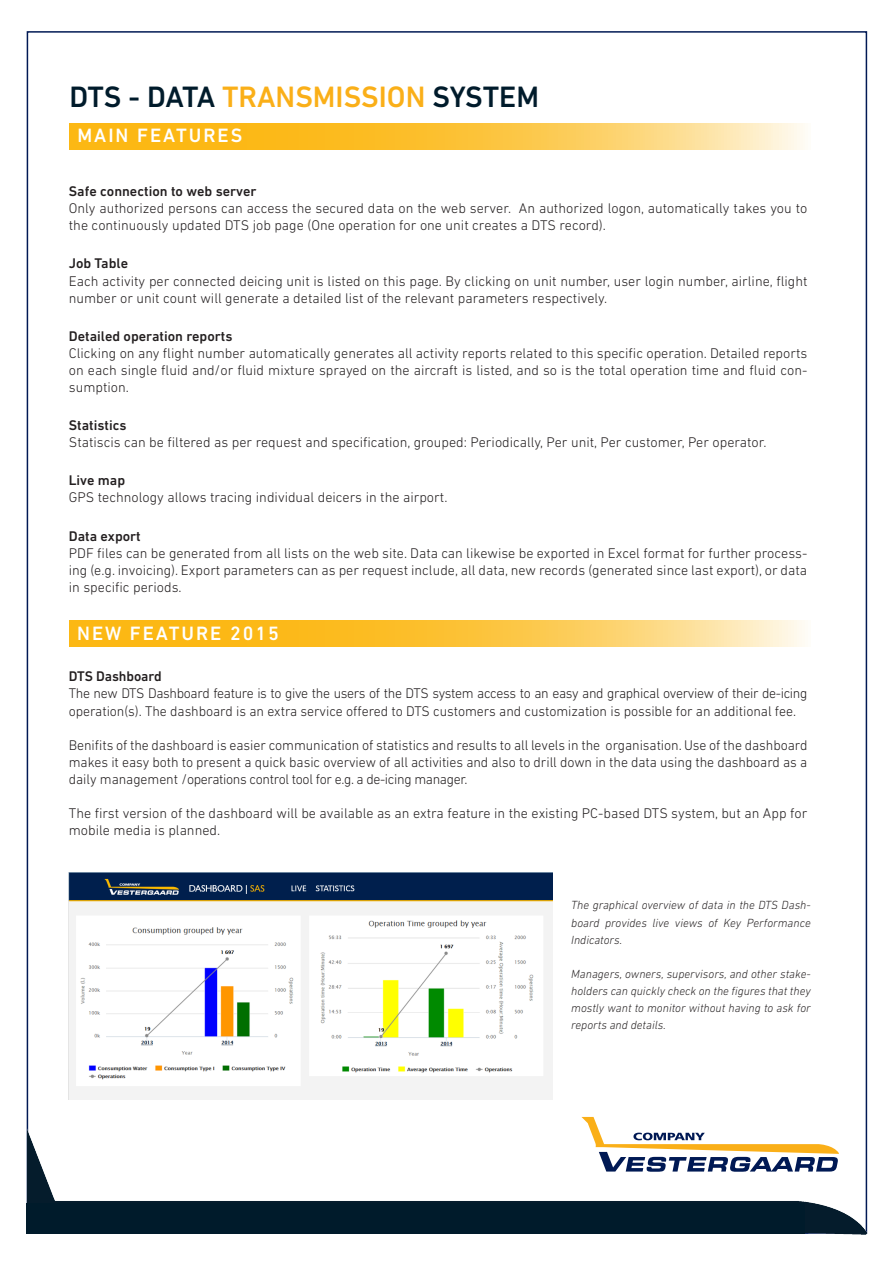
<style>
.page{position:relative;width:893px;height:1263px;background:#fff}
.page>*{position:absolute;margin:0;border:0;box-sizing:border-box;transform-origin:0 0}
.t1{font:500 30px "DIN Next LT Pro";color:#001b2b}
.t2{font:500 19.65px "DIN Next LT Pro";letter-spacing:.1em;color:#fff}
.billedetekst_gill{font:300 14.25px/17.1px "DIN Next LT Pro";color:#231f20}
.billedetekst_gill-2{font:300 14.25px/17.1px "DIN Next LT Pro";letter-spacing:-.025em;color:#231f20}
.billedetekst_gill-3{font:500 14.25px "DIN Next LT Pro";color:#231f20}
.t3{font:italic 300 12px/17.1px "DIN Next LT Pro";color:#231f20}
.s1{color:#faaf18}
</style>
<div class="page">
<img style="left:27px;top:1120px;width:840px;height:115px">
<div style="left:27px;top:1203px;width:778px;height:31px;background:#001b2b"></div>
<svg style="left:581px;top:1117px;width:258px;height:55px"></svg>
<svg style="left:69px;top:123px;width:736px;height:26px;background:#fcc84b"></svg>
<svg style="left:69px;top:620px;width:736px;height:26px;background:#fcc84b"></svg>
<img style="left:69px;top:872px;width:483px;height:227px">
<p class="t1" style="left:69px;top:80px;width:471px">DTS - DATA <span class="s1">TRANSMISSION</span> SYSTEM</p>
<p class="t2" style="left:77px;top:124px;width:166px">MAIN FEATURES</p>
<p class="billedetekst_gill-3" style="left:69px;top:183px;width:189px">Safe connection to web server</p>
<p class="billedetekst_gill" style="left:69px;top:200px;width:740px">Only authorized persons can access the secured data on the web server. An authorized logon, automatically takes you to the continuously updated DTS job page (One operation for one unit creates a DTS record).</p>
<p class="billedetekst_gill-3" style="left:69px;top:255px;width:61px">Job Table</p>
<p class="billedetekst_gill" style="left:69px;top:272px;width:740px">Each activity per connected deicing unit is listed on this page. By clicking on unit number, user login number, airline, flight number or unit count will generate a detailed list of the relevant parameters respectively.</p>
<p class="billedetekst_gill-3" style="left:69px;top:328px;width:165px">Detailed operation reports</p>
<p class="billedetekst_gill" style="left:69px;top:344px;width:740px;text-align:justify">Clicking on any flight number automatically generates all activity reports related to this specific operation. Detailed reports on each single fluid and/or fluid mixture sprayed on the aircraft is listed, and so is the total operation time and fluid con&shy;sumption.</p>
<p class="billedetekst_gill-3" style="left:69px;top:417px;width:59px">Statistics</p>
<p class="billedetekst_gill" style="left:69px;top:434px;width:699px">Statiscis can be filtered as per request and specification, grouped: Periodically, Per unit, Per customer, Per operator.</p>
<p class="billedetekst_gill-3" style="left:69px;top:472px;width:58px">Live map</p>
<p class="billedetekst_gill" style="left:69px;top:489px;width:380px">GPS technology allows tracing individual deicers in the airport.</p>
<p class="billedetekst_gill-3" style="left:69px;top:527px;width:73px">Data export</p>
<p class="billedetekst_gill" style="left:69px;top:544px;width:740px;text-align:justify">PDF files can be generated from all lists on the web site. Data can likewise be exported in Excel format for further process&shy;ing (e.g. invoicing). Export parameters can as per request include, all data, new records (generated since last export), or data in specific periods.</p>
<p class="t2" style="left:77px;top:621px;width:203px">NEW FEATURE 2015</p>
<p class="billedetekst_gill-3" style="left:69px;top:668px;width:94px">DTS Dashboard</p>
<p class="billedetekst_gill-2" style="left:69px;top:685px;width:740px">The new DTS Dashboard feature is to give the users of the DTS system access to an easy and graphical overview of their de-icing operation(s). The dashboard is an extra service offered to DTS customers and customization is possible for an additional fee.</p>
<p class="billedetekst_gill" style="left:69px;top:736px;width:740px;text-align:justify">Benifits of the dashboard is easier communication of statistics and results to all levels in the organisation. Use of the dashboard makes it easy both to present a quick basic overview of all activities and also to drill down in the data using the dashboard as a daily management /operations control tool for e.g. a de-icing manager.</p>
<p class="billedetekst_gill" style="left:69px;top:804px;width:740px">The first version of the dashboard will be available as an extra feature in the existing PC-based DTS system, but an App for mobile media is planned.</p>
<p class="t3" style="left:571px;top:897px;width:241px;text-align:justify">The graphical overview of data in the DTS Dash&shy;board provides live views of Key Performance Indicators.</p>
<p class="t3" style="left:571px;top:965px;width:241px">Managers, owners, supervisors, and other stake&shy;holders can quickly check on the figures that they</p>
<p class="t3" style="left:571px;top:999px;width:241px">mostly want to monitor without having to ask for reports and details.</p>
</div>
